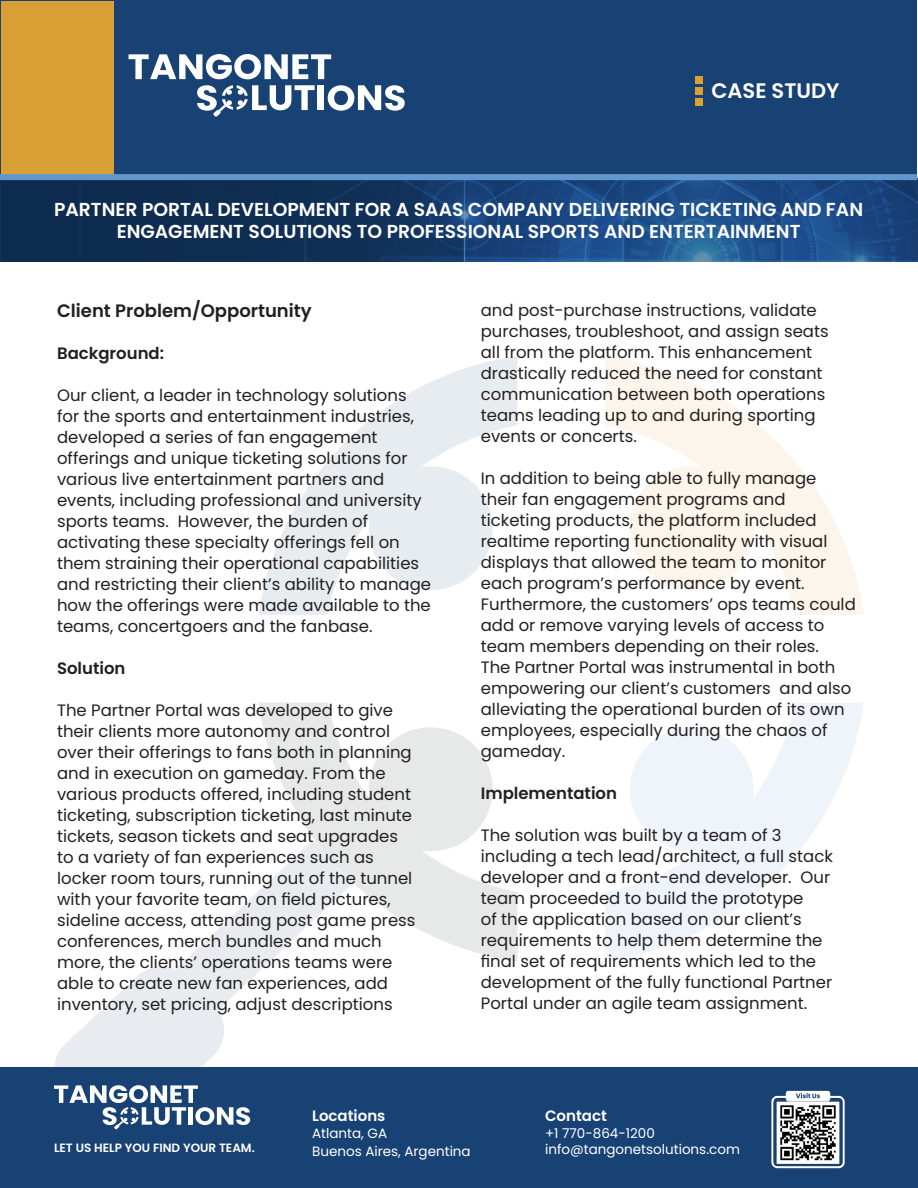
<style>
.page{position:relative;width:918px;height:1188px;background:#fff}
.page>*{position:absolute;margin:0;border:0;box-sizing:border-box;transform-origin:0 0}
.t1{font:600 21px "Poppins";color:#fff}
.t2{font:600 18.75px/22.5px "Poppins";color:#fff;text-align:center}
.t3{font:600 18px "Poppins";color:#231f20}
.t4{font:16.5px/21px "Poppins";color:#231f20}
.t5{font:600 16.5px "Poppins";color:#231f20}
.Sub_Heading{font:600 15px "Poppins";color:#fff}
.Sub_Heading-2{font:13.5px "Poppins";color:#fff}
.Sub_Heading-3{font:600 12px "Poppins";color:#fff}
</style>
<div class="page">
<svg style="left:605px;top:703px;width:259px;height:258px"></svg>
<svg style="left:259px;top:703px;width:258px;height:258px;fill:#e7e8e8"></svg>
<svg style="left:259px;top:356px;width:258px;height:259px"></svg>
<svg style="left:605px;top:356px;width:259px;height:259px"></svg>
<svg style="left:624px;top:460px;width:136px;height:136px"></svg>
<svg style="left:363px;top:460px;width:136px;height:136px"></svg>
<svg style="left:363px;top:721px;width:136px;height:136px"></svg>
<svg style="left:624px;top:721px;width:136px;height:136px"></svg>
<svg style="left:182px;top:840px;width:172px;height:140px"></svg>
<div style="left:1px;top:0;width:916px;height:179px;background:#184273"></div>
<div style="left:1px;top:1px;width:112px;height:178px;background:#d89f34"></div>
<div style="left:318px;top:85px;width:6px;height:25px;background:#fff"></div>
<svg style="left:328px;top:85px;width:77px;height:26px"></svg>
<svg style="left:129px;top:54px;width:202px;height:25px"></svg>
<svg style="left:197px;top:85px;width:118px;height:32px"></svg>
<div style="left:696px;top:76px;width:7px;height:7px;background:#daa133"></div>
<div style="left:696px;top:87px;width:7px;height:7px;background:#daa133"></div>
<div style="left:696px;top:98px;width:7px;height:7px;background:#daa133"></div>
<svg style="left:1px;top:180px;width:916px;height:81px;background:#163d6e"></svg>
<div style="left:0;top:174px;width:917px;height:6px;background:#6197cd"></div>
<div style="left:0;top:1067px;width:918px;height:121px;background:#184273"></div>
<svg style="left:54px;top:963px;width:196px;height:167px"></svg>
<img style="left:771px;top:1090px;width:74px;height:79px">
<p class="t1" style="left:711px;top:79px;width:130px">CASE STUDY</p>
<p class="t2" style="left:54px;top:198px;width:811px">PARTNER PORTAL DEVELOPMENT FOR A SAAS COMPANY DELIVERING TICKETING AND FAN<br>ENGAGEMENT SOLUTIONS TO PROFESSIONAL SPORTS AND ENTERTAINMENT</p>
<p class="t3" style="left:57px;top:300px;width:256px">Client Problem/Opportunity</p>
<p class="t5" style="left:57px;top:344px;width:109px">Background:</p>
<p class="t4" style="left:57px;top:385px;width:376px">Our client, a leader in technology solutions for the sports and entertainment industries, developed a series of fan engagement offerings and unique ticketing solutions for various live entertainment partners and events, including professional and university sports teams. However, the burden of activating these specialty offerings fell on them straining their operational capabilities and restricting their client’s ability to manage how the offerings were made available to the teams, concertgoers and the fanbase.</p>
<p class="t5" style="left:57px;top:659px;width:70px">Solution</p>
<p class="t4" style="left:57px;top:700px;width:360px">The Partner Portal was developed to give their clients more autonomy and control over their offerings to fans both in planning and in execution on gameday. From the various products offered, including student ticketing, subscription ticketing, last minute tickets, season tickets and seat upgrades to a variety of fan experiences such as locker room tours, running out of the tunnel with your favorite team, on field pictures, sideline access, attending post game press conferences, merch bundles and much more, the clients’ operations teams were able to create new fan experiences, add inventory, set pricing, adjust descriptions</p>
<p class="t4" style="left:481px;top:299px;width:349px">and post-purchase instructions, validate purchases, troubleshoot, and assign seats all from the platform. This enhancement drastically reduced the need for constant communication between both operations teams leading up to and during sporting events or concerts.</p>
<p class="t4" style="left:481px;top:467px;width:377px">In addition to being able to fully manage their fan engagement programs and ticketing products, the platform included realtime reporting functionality with visual displays that allowed the team to monitor each program’s performance by event.<br>Furthermore, the customers’ ops teams could add or remove varying levels of access to team members depending on their roles.<br>The Partner Portal was instrumental in both empowering our client’s customers and also alleviating the operational burden of its own employees, especially during the chaos of gameday.</p>
<p class="t5" style="left:481px;top:783px;width:138px">Implementation</p>
<p class="t4" style="left:481px;top:824px;width:354px">The solution was built by a team of 3 including a tech lead/architect, a full stack developer and a front-end developer. Our team proceeded to build the prototype<br>of the application based on our client’s requirements to help them determine the final set of requirements which led to the development of the fully functional Partner Portal under an agile team assignment.</p>
<p class="Sub_Heading" style="left:312px;top:1107px;width:75px">Locations</p>
<p class="Sub_Heading-2" style="left:312px;top:1125px;width:77px">Atlanta, GA</p>
<p class="Sub_Heading-2" style="left:312px;top:1143px;width:160px">Buenos Aires, Argentina</p>
<p class="Sub_Heading" style="left:545px;top:1107px;width:63px">Contact</p>
<p class="Sub_Heading-2" style="left:545px;top:1125px;width:111px">+1 770-864-1200</p>
<p class="Sub_Heading-3" style="left:54px;top:1141px;width:202px">LET US HELP YOU FIND YOUR TEAM.</p>
<p class="Sub_Heading-2" style="left:545px;top:1141px;width:196px">info@tangonetsolutions.com</p>
</div>
